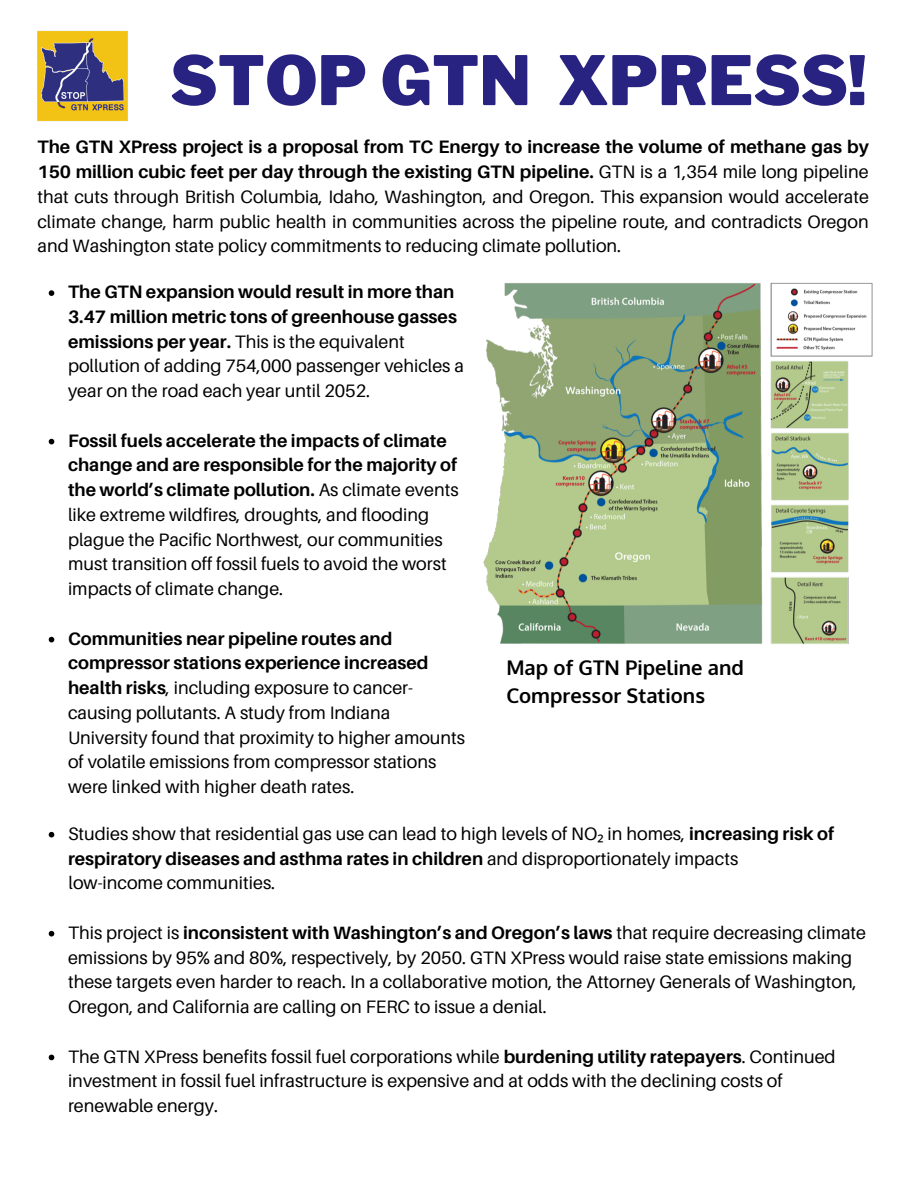
<style>
.page{position:relative;width:918px;height:1188px;background:#fff}
.page>*{position:absolute;margin:0;border:0;box-sizing:border-box;transform-origin:0 0}
.t1{font:900 67.5px "Libre Franklin";color:#282381}
.t2{font:700 20.25px/28.2px "Oxygen";color:#000}
.t3{font:18px/24.8px "Aileron";color:#000}
.t4{font:700 18px/24.8px "Aileron";color:#000}
.s1{font-weight:700}
.s2{font-weight:400}
.s3{font-family:"Noto Sans"}
</style>
<div class="page">
<img style="left:483px;top:282px;width:390px;height:362px">
<img style="left:37px;top:30px;width:91px;height:92px">
<svg style="left:49px;top:290px;width:5px;height:6px"></svg>
<svg style="left:49px;top:439px;width:5px;height:5px"></svg>
<svg style="left:49px;top:637px;width:5px;height:5px"></svg>
<svg style="left:49px;top:832px;width:5px;height:6px"></svg>
<svg style="left:49px;top:931px;width:5px;height:6px"></svg>
<svg style="left:49px;top:1055px;width:5px;height:5px"></svg>
<h1 class="t1" style="left:170px;top:40px;width:698px">STOP GTN XPRESS!</h1>
<p class="t3" style="left:37px;top:134px;width:833px;text-align:justify"><span class="s1">The GTN XPress project is a proposal from TC Energy to increase the volume of methane gas by 150 million cubic feet per day through the existing GTN pipeline.</span> GTN is a 1,354 mile long pipeline that cuts through British Columbia, Idaho, Washington, and Oregon. This expansion would accelerate climate change, harm public health in communities across the pipeline route, and contradicts Oregon and Washington state policy commitments to reducing climate pollution.</p>
<p class="t4" style="left:68px;top:279px;width:397px">The GTN expansion would result in more than 3.47 million metric tons of greenhouse gasses emissions per year. <span class="s2">This is the equivalent pollution of adding 754,000 passenger vehicles a year on the road each year until 2052.</span></p>
<p class="t3" style="left:68px;top:428px;width:392px"><span class="s1">Fossil fuels accelerate the impacts of climate change and are responsible for the majority of the world’s climate pollution.</span> As climate events like extreme wildfires, droughts, and flooding plague the Pacific Northwest, our communities must transition off fossil fuels to avoid the worst impacts of climate change.</p>
<p class="t3" style="left:68px;top:626px;width:399px"><span class="s1">Communities near pipeline routes and compressor stations experience increased health risks</span>, including exposure to cancer&shy;causing pollutants. A study from Indiana University found that proximity to higher amounts of volatile emissions from compressor stations were linked with higher death rates.</p>
<p class="t3" style="left:68px;top:821px;width:768px">Studies show that residential gas use can lead to high levels of NO<span class="s3">₂</span> in homes, <span class="s1">increasing risk of respiratory diseases and asthma rates in children</span> and disproportionately impacts</p>
<p class="t2" style="left:506px;top:653px;width:239px">Map of GTN Pipeline and<br>Compressor Stations</p>
<p class="t3" style="left:69px;top:870px;width:208px">low-income communities.</p>
<p class="t3" style="left:68px;top:920px;width:800px">This project is <span class="s1">inconsistent with Washington’s and Oregon’s laws</span> that require decreasing climate emissions by 95% and 80%, respectively, by 2050. GTN XPress would raise state emissions making these targets even harder to reach. In a collaborative motion, the Attorney Generals of Washington, Oregon, and California are calling on FERC to issue a denial.</p>
<p class="t3" style="left:68px;top:1043px;width:769px">The GTN XPress benefits fossil fuel corporations while <span class="s1">burdening utility ratepayers</span>. Continued investment in fossil fuel infrastructure is expensive and at odds with the declining costs of renewable energy.</p>
</div>
